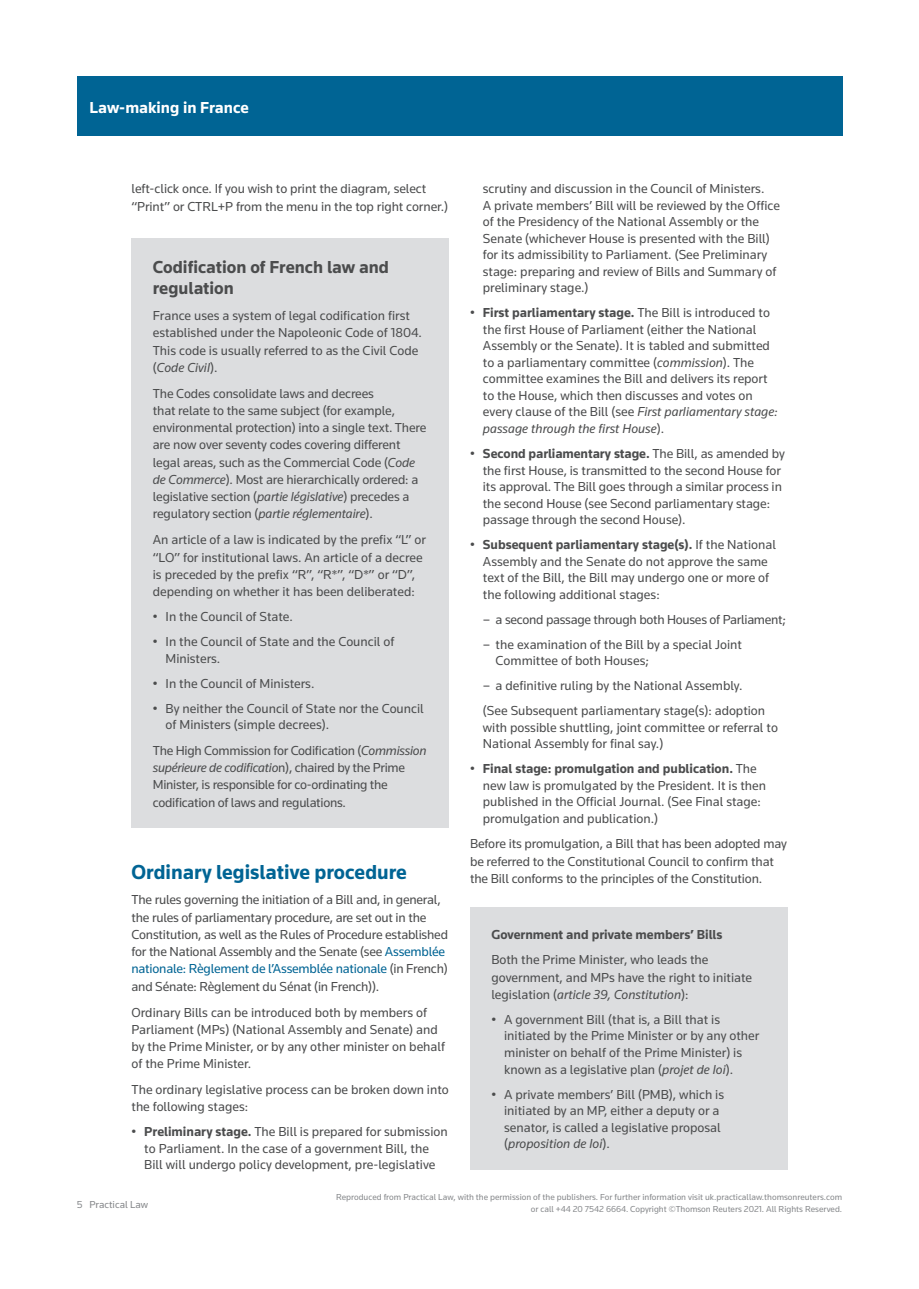
<style>
.page{position:relative;width:919px;height:1289px;background:#fff}
.page>*{position:absolute;margin:0;border:0;box-sizing:border-box;transform-origin:0 0}
.t1{font:700 21px "Knowledge";color:#006494}
.t2{font:700 18px/21px "Knowledge";color:#4b4c4d}
.t3{font:700 16.5px "Knowledge";color:#fff}
.t4{font:13.5px/16.5px "Knowledge";color:#4b4c4d}
.t5{font:13.5px/17.2px "Knowledge";letter-spacing:-.02em;color:#4b4c4d}
.t6{font:700 13.5px "Knowledge";color:#4b4c4d}
.t7{font:10.5px "Knowledge";color:#86888b}
.t8{font:9px/12px "Knowledge";color:#86888b;text-align:right}
.s1{font-weight:700}
.s2{font-style:italic}
.s3{color:#006494}
</style>
<div class="page">
<div style="left:77px;top:77px;width:765px;height:59px;background:#006494"></div>
<div style="left:131px;top:238px;width:318px;height:589px;background:#dcdddf"></div>
<div style="left:470px;top:906px;width:317px;height:263px;background:#dcdddf"></div>
<p class="t3" style="left:89px;top:97px;width:161px">Law-making in France</p>
<p class="t4" style="left:131px;top:180px;width:318px;line-height:17.2px">left-click once. If you wish to print the diagram, select “Print” or CTRL+P from the menu in the top right corner.)</p>
<p class="t4" style="left:483px;top:180px;width:298px">scrutiny and discussion in the Council of Ministers.<br>A private members’ Bill will be reviewed by the Office of the Presidency of the National Assembly or the Senate (whichever House is presented with the Bill) for its admissibility to Parliament. (See Preliminary stage: preparing and review of Bills and Summary of preliminary stage.)</p>
<p class="t4" style="left:483px;top:304px;width:296px;text-indent:-13px">• <span class="s1">First parliamentary stage.</span> The Bill is introduced to the first House of Parliament (either the National Assembly or the Senate). It is tabled and submitted to a parliamentary committee (<span class="s2">commission</span>). The committee examines the Bill and delivers its report to the House, which then discusses and votes on every clause of the Bill (see <span class="s2">First parliamentary stage: passage through the first House</span>).</p>
<p class="t4" style="left:483px;top:445px;width:303px;text-indent:-13px">• <span class="s1">Second parliamentary stage.</span> The Bill, as amended by the first House, is transmitted to the second House for its approval. The Bill goes through a similar process in the second House (see Second parliamentary stage: passage through the second House).</p>
<p class="t4" style="left:483px;top:536px;width:294px;text-indent:-13px">• <span class="s1">Subsequent parliamentary stage(s).</span> If the National Assembly and the Senate do not approve the same text of the Bill, the Bill may undergo one or more of the following additional stages:</p>
<p class="t5" style="left:483px;top:610px;width:304px">– a second passage through both Houses of Parliament;</p>
<p class="t4" style="left:495px;top:635px;width:248px;text-indent:-13px">– the examination of the Bill by a special Joint<br>Committee of both Houses;</p>
<p class="t4" style="left:483px;top:672px;width:284px;line-height:25px">– a definitive ruling by the National Assembly. (See Subsequent parliamentary stage(s): adoption</p>
<p class="t4" style="left:483px;top:718px;width:296px">with possible shuttling, joint committee or referral to<br>National Assembly for final say.)</p>
<p class="t4" style="left:483px;top:760px;width:285px;text-indent:-13px">• <span class="s1">Final stage: promulgation and publication.</span> The new law is promulgated by the President. It is then published in the Official Journal. (See Final stage: promulgation and publication.)</p>
<p class="t4" style="left:470px;top:835px;width:318px;line-height:17.2px">Before its promulgation, a Bill that has been adopted may be referred to the Constitutional Council to confirm that the Bill conforms to the principles of the Constitution.</p>
<h2 class="t2" style="left:153px;top:256px;width:238px">Codification of French law and regulation</h2>
<p class="t4" style="left:153px;top:307px;width:271px;line-height:17.2px">France uses a system of legal codification first established under the Napoleonic Code of 1804.<br>This code is usually referred to as the Civil Code (<span class="s2">Code Civil</span>).</p>
<p class="t4" style="left:153px;top:384px;width:275px;line-height:17.2px">The Codes consolidate laws and decrees<br>that relate to the same subject (for example, environmental protection) into a single text. There are now over seventy codes covering different legal areas, such as the Commercial Code (<span class="s2">Code de Commerce</span>). Most are hierarchically ordered: a legislative section (<span class="s2">partie législative</span>) precedes a regulatory section (<span class="s2">partie réglementaire</span>).</p>
<p class="t4" style="left:153px;top:531px;width:275px;line-height:17.2px">An article of a law is indicated by the prefix “L” or “LO” for institutional laws. An article of a decree is preceded by the prefix “R”, “R*”, “D*” or “D”, depending on whether it has been deliberated:</p>
<p class="t4" style="left:153px;top:608px;width:142px">• In the Council of State.</p>
<p class="t4" style="left:165px;top:633px;width:230px;text-indent:-13px">• In the Council of State and the Council of<br>Ministers.</p>
<p class="t4" style="left:153px;top:674px;width:163px">• In the Council of Ministers.</p>
<p class="t4" style="left:165px;top:699px;width:260px;text-indent:-13px">• By neither the Council of State nor the Council of Ministers (simple decrees).</p>
<p class="t5" style="left:153px;top:741px;width:275px">The High Commission for Codification (<span class="s2">Commission supérieure de codificatio</span>n), chaired by the Prime Minister, is responsible for co-ordinating the codification of laws and regulations.</p>
<h1 class="t1" style="left:131px;top:858px;width:277px">Ordinary legislative procedure</h1>
<p class="t4" style="left:131px;top:891px;width:318px;line-height:17.2px">The rules governing the initiation of a Bill and, in general, the rules of parliamentary procedure, are set out in the Constitution, as well as the Rules of Procedure established for the National Assembly and the Senate (see <span class="s3">Assemblée nationale: Règlement de l’Assemblée nationale</span> (in French) and Sénate: Règlement du Sénat (in French)).</p>
<p class="t4" style="left:131px;top:1003px;width:315px;line-height:17.2px">Ordinary Bills can be introduced both by members of Parliament (MPs) (National Assembly and Senate) and by the Prime Minister, or by any other minister on behalf of the Prime Minister.</p>
<p class="t4" style="left:131px;top:1080px;width:319px;line-height:17.2px">The ordinary legislative process can be broken down into the following stages:</p>
<p class="t4" style="left:131px;top:1123px;width:318px;text-align:center">• <span class="s1">Preliminary stage.</span> The Bill is prepared for submission to Parliament. In the case of a government Bill, the<br>Bill will undergo policy development, pre-legislative</p>
<p class="t6" style="left:491px;top:925px;width:232px">Government and private members’ Bills</p>
<p class="t4" style="left:491px;top:951px;width:262px;line-height:17.2px">Both the Prime Minister, who leads the government, and MPs have the right to initiate legislation (<span class="s2">article 39, Constitution</span>):</p>
<p class="t4" style="left:504px;top:1010px;width:257px;text-indent:-13px">• A government Bill (that is, a Bill that is initiated by the Prime Minister or by any other minister on behalf of the Prime Minister) is known as a legislative plan (<span class="s2">projet de loi</span>).</p>
<p class="t4" style="left:504px;top:1085px;width:221px;text-indent:-13px">• A private members’ Bill (PMB), which is initiated by an MP, either a deputy or a senator, is called a legislative proposal (<span class="s2">proposition de loi</span>).</p>
<p class="t7" style="left:77px;top:1198px;width:73px">5 Practical Law</p>
<p class="t8" style="left:336px;top:1190px;width:507px">Reproduced from Practical Law, with the permission of the publishers. For further information visit uk.practicallaw.thomsonreuters.com or call +44 20 7542 6664. Copyright ©Thomson Reuters 2021. All Rights Reserved.</p>
</div>
